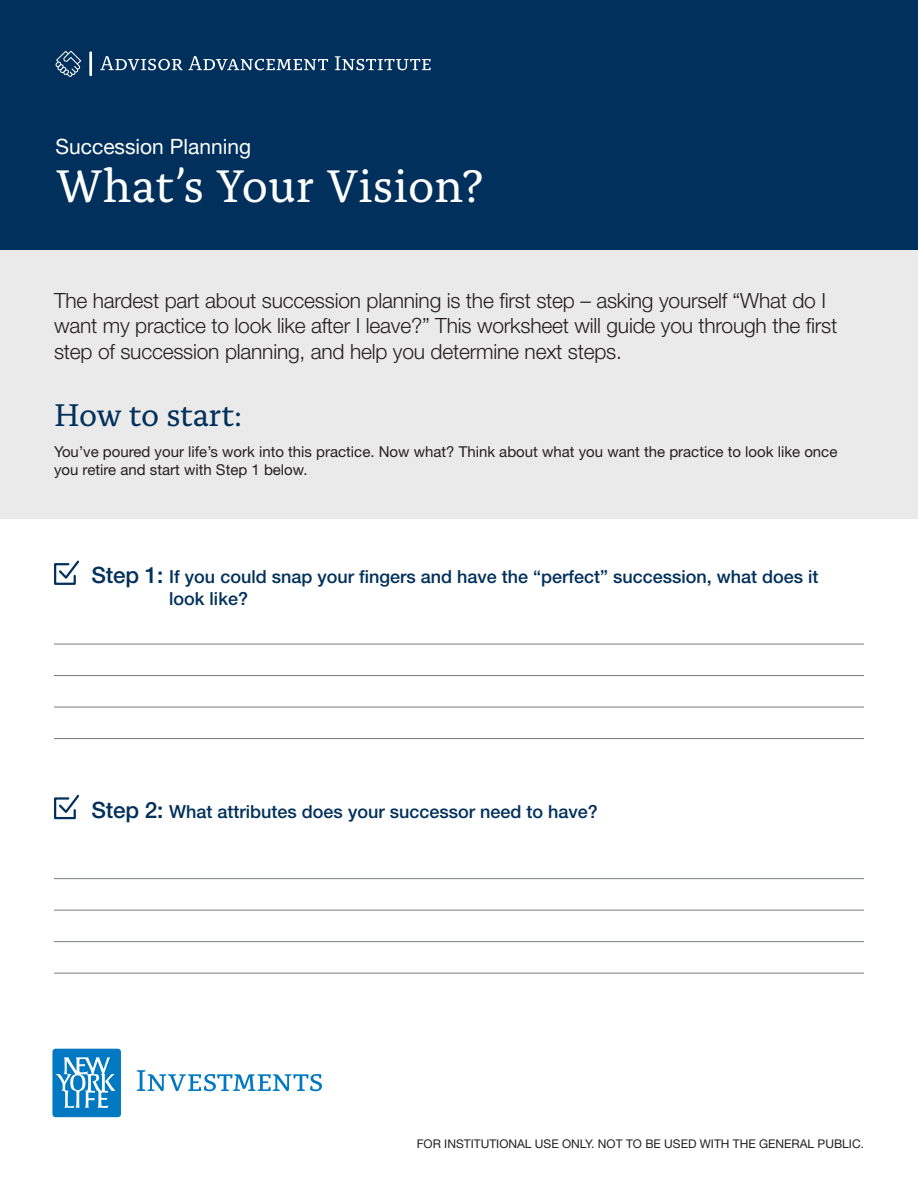
<style>
.page{position:relative;width:918px;height:1188px;background:#fff}
.page>*{position:absolute;margin:0;border:0;box-sizing:border-box;transform-origin:0 0}
.t1{font:48px "Alda OT";color:#fff}
.t2{font:33px "Alda OT";letter-spacing:-.01em;color:#00305b}
.t3{font:300 21px/25.2px "Helvetica Neue LT Std";letter-spacing:-.01em;color:#231f20}
.t4{font:21px "Helvetica Neue LT Pro";color:#fff}
.t5{font:500 18px/21.6px "Helvetica Neue LT Std";color:#00305b}
.t6{font:15px/18px "Helvetica Neue LT Std";color:#231f20}
.t7{font:12px "Helvetica Neue LT Std";color:#231f20}
.s1{font-size:22.5px}
</style>
<div class="page">
<div style="left:0;top:0;width:918px;height:252px;background:#00305b"></div>
<div style="left:0;top:250px;width:918px;height:268px;background:#ebeaea"></div>
<svg style="left:52px;top:1049px;width:270px;height:68px"></svg>
<svg style="left:100px;top:56px;width:82px;height:14px"></svg>
<svg style="left:188px;top:56px;width:140px;height:14px"></svg>
<svg style="left:335px;top:56px;width:96px;height:14px"></svg>
<hr style="left:89px;top:51px;width:3px;height:25px;background:#fff">
<svg style="left:55px;top:51px;width:26px;height:26px"></svg>
<svg style="left:54px;top:795px;width:26px;height:25px"></svg>
<hr style="left:54px;top:878px;width:810px;height:1px;background:#7a7d81">
<hr style="left:54px;top:910px;width:810px;height:1px;background:#7a7d81">
<hr style="left:54px;top:941px;width:810px;height:1px;background:#7a7d81">
<hr style="left:54px;top:973px;width:810px;height:1px;background:#7a7d81">
<svg style="left:54px;top:560px;width:26px;height:25px"></svg>
<hr style="left:54px;top:644px;width:810px;height:1px;background:#7a7d81">
<hr style="left:54px;top:675px;width:810px;height:1px;background:#7a7d81">
<hr style="left:54px;top:707px;width:810px;height:1px;background:#7a7d81">
<hr style="left:54px;top:738px;width:810px;height:1px;background:#7a7d81">
<p class="t4" style="left:56px;top:134px;width:197px">Succession Planning</p>
<p class="t1" style="left:56px;top:166px;width:429px">What’s Your Vision?</p>
<p class="t3" style="left:54px;top:288px;width:785px">The hardest part about succession planning is the first step – asking yourself “What do I want my practice to look like after I leave?” This worksheet will guide you through the first step of succession planning, and help you determine next steps.</p>
<p class="t2" style="left:54px;top:401px;width:190px">How to start:</p>
<p class="t6" style="left:54px;top:443px;width:785px">You’ve poured your life’s work into this practice. Now what? Think about what you want the practice to look like once you retire and start with Step 1 below.</p>
<p class="t5" style="left:169px;top:566px;width:651px;text-indent:-78px"><span class="s1">Step 1:</span> If you could snap your fingers and have the “perfect” succession, what does it look like?</p>
<p class="t5" style="left:92px;top:800px;width:508px"><span class="s1">Step 2:</span> What attributes does your successor need to have?</p>
<p class="t7" style="left:417px;top:1136px;width:449px">FOR INSTITUTIONAL USE ONLY. NOT TO BE USED WITH THE GENERAL PUBLIC.</p>
</div>
